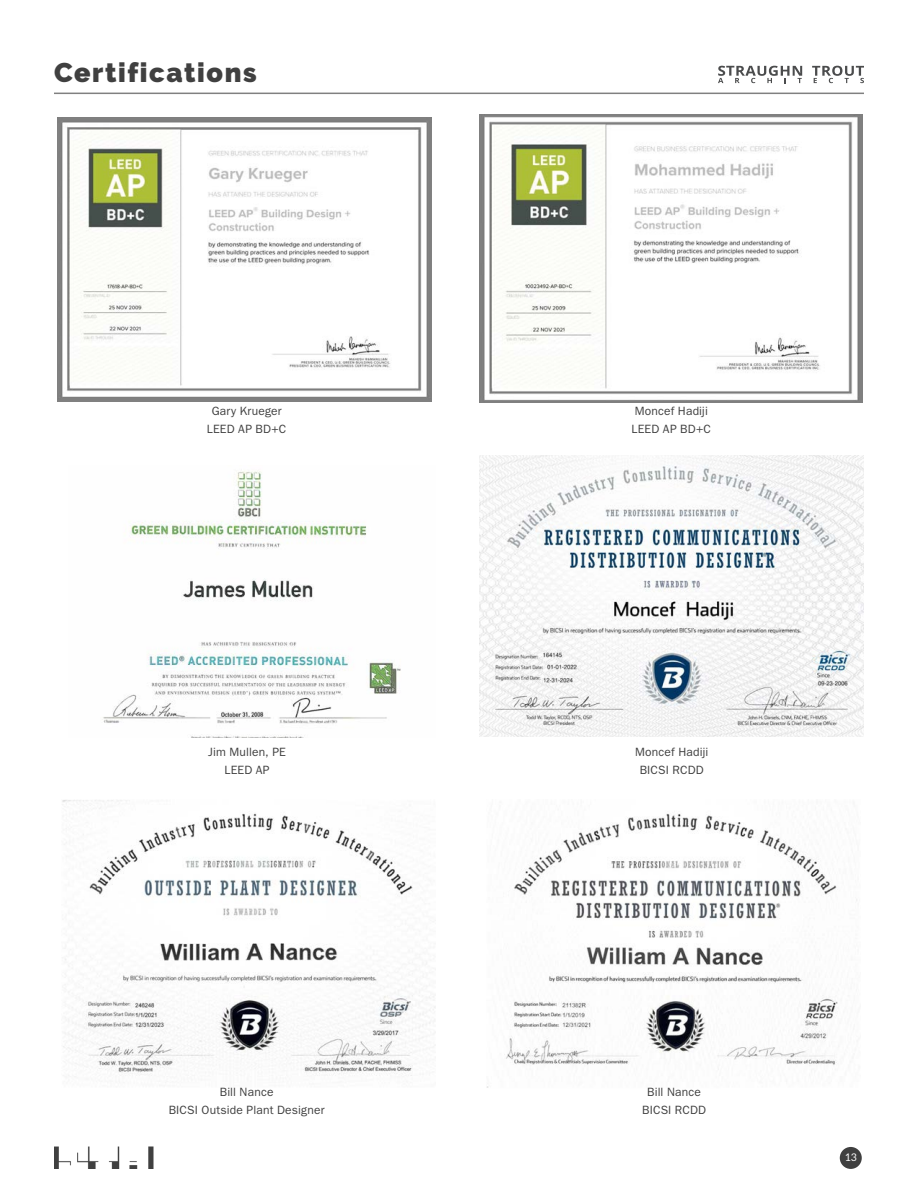
<style>
.page{position:relative;width:918px;height:1188px;background:#fff}
.page>*{position:absolute;margin:0;border:0;box-sizing:border-box;transform-origin:0 0}
.t1{font:900 27px "Raleway";letter-spacing:.06em;color:#404040}
.t2{font:12px "ITC Franklin Gothic Std";letter-spacing:.015em;color:#404040}
.t3{font:10.5px "Lato";color:#fff}
</style>
<div class="page">
<div style="left:840px;top:1147px;width:22px;height:22px;background:#404040;border-radius:50%"></div>
<img style="left:54px;top:1147px;width:99px;height:22px">
<svg style="left:718px;top:66px;width:84px;height:17px"></svg>
<svg style="left:812px;top:66px;width:52px;height:17px"></svg>
<hr style="left:54px;top:93px;width:810px;height:1px;background:#808080">
<img style="left:487px;top:813px;width:370px;height:275px">
<img style="left:62px;top:800px;width:373px;height:277px">
<img style="left:480px;top:455px;width:384px;height:281px">
<img style="left:58px;top:117px;width:374px;height:285px">
<img style="left:480px;top:115px;width:383px;height:287px">
<img style="left:103px;top:471px;width:298px;height:267px">
<p class="t1" style="left:54px;top:57px;width:204px">Certifications</p>
<p class="t2" style="left:212px;top:404px;width:71px">Gary Krueger</p>
<p class="t2" style="left:207px;top:422px;width:81px">LEED AP BD+C</p>
<p class="t2" style="left:635px;top:404px;width:75px">Moncef Hadiji</p>
<p class="t2" style="left:632px;top:422px;width:81px">LEED AP BD+C</p>
<p class="t2" style="left:208px;top:745px;width:79px">Jim Mullen, PE</p>
<p class="t2" style="left:225px;top:763px;width:47px">LEED AP</p>
<p class="t2" style="left:635px;top:745px;width:75px">Moncef Hadiji</p>
<p class="t2" style="left:640px;top:763px;width:66px">BICSI RCDD</p>
<p class="t2" style="left:220px;top:1085px;width:55px">Bill Nance</p>
<p class="t2" style="left:169px;top:1103px;width:157px">BICSI Outside Plant Designer</p>
<p class="t2" style="left:647px;top:1085px;width:55px">Bill Nance</p>
<p class="t2" style="left:642px;top:1103px;width:66px">BICSI RCDD</p>
<p class="t3" style="left:845px;top:1152px;width:14px">13</p>
</div>
